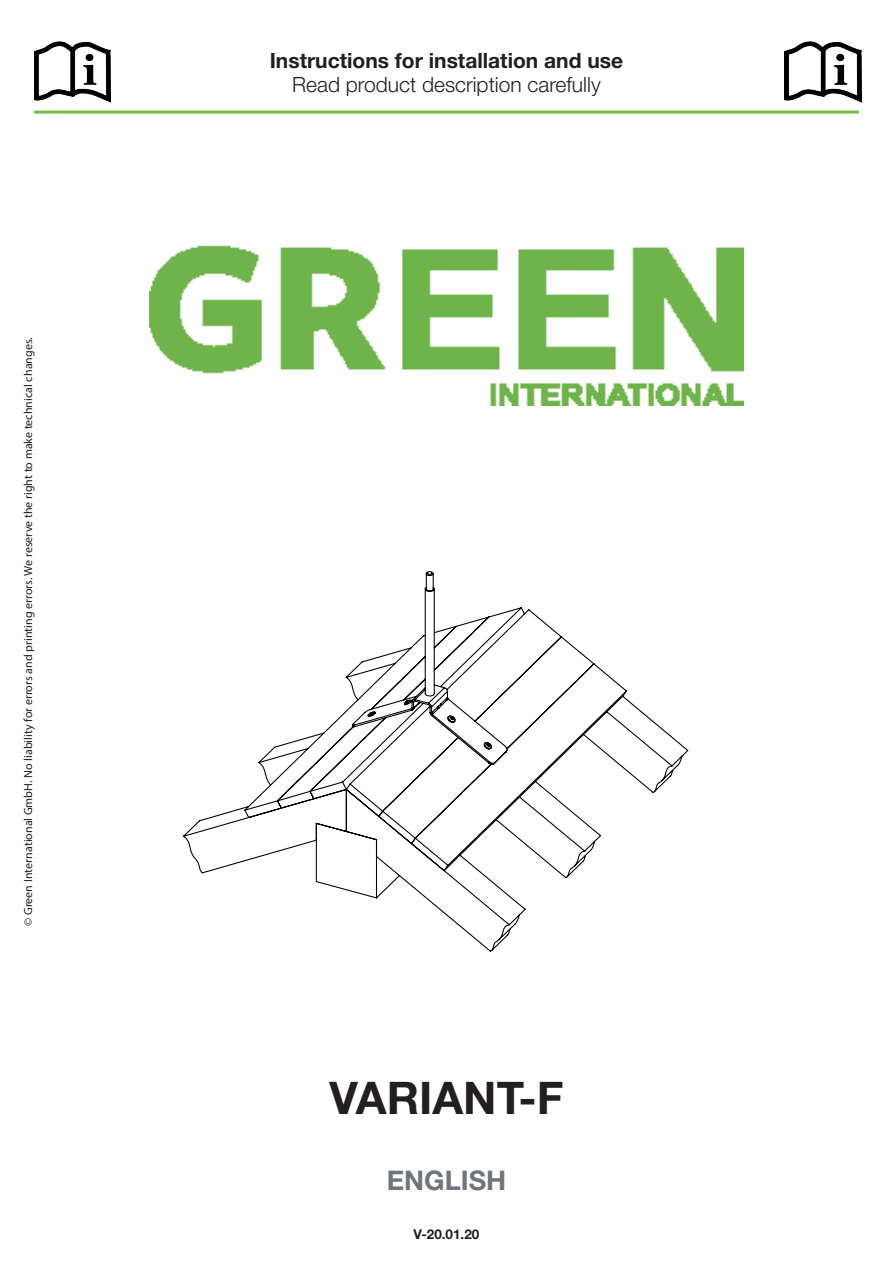
<style>
.page{position:relative;width:893px;height:1263px;background:#fff}
.page>*{position:absolute;margin:0;border:0;box-sizing:border-box;transform-origin:0 0}
.t1{font:700 45px "Helvetica Neue LT Std";color:#231f20}
.t2{font:700 27px "Helvetica Neue LT Std";color:#70757b}
.t3{font:700 21px "Helvetica Neue LT Std";color:#231f20}
.t4{font:300 21px "Helvetica Neue LT Std";color:#231f20}
.t5{font:700 13.5px "Helvetica Neue LT Std";color:#231f20}
.t6{font:11.7px "Myriad Pro";color:#231f20}
</style>
<div class="page">
<img style="left:150px;top:245px;width:593px;height:160px">
<svg style="left:183px;top:571px;width:506px;height:381px"></svg>
<img style="left:784px;top:42px;width:77px;height:61px">
<img style="left:34px;top:42px;width:77px;height:61px">
<hr style="left:34px;top:111px;width:825px;height:3px;background:#70bf49">
<p class="t6" style="left:21px;top:926px;width:590px;rotate:-90deg">© Green International GmbH. No liability for errors and printing errors. We reserve the right to make technical changes.</p>
<h3 class="t3" style="left:270px;top:47px;width:355px">Instructions for installation and use</h3>
<h3 class="t4" style="left:292px;top:71px;width:310px">Read product description carefully</h3>
<h1 class="t1" style="left:330px;top:1070px;width:235px">VARIANT-F</h1>
<h2 class="t2" style="left:387px;top:1163px;width:121px">ENGLISH</h2>
<p class="t5" style="left:414px;top:1225px;width:67px">V-20.01.20</p>
</div>
